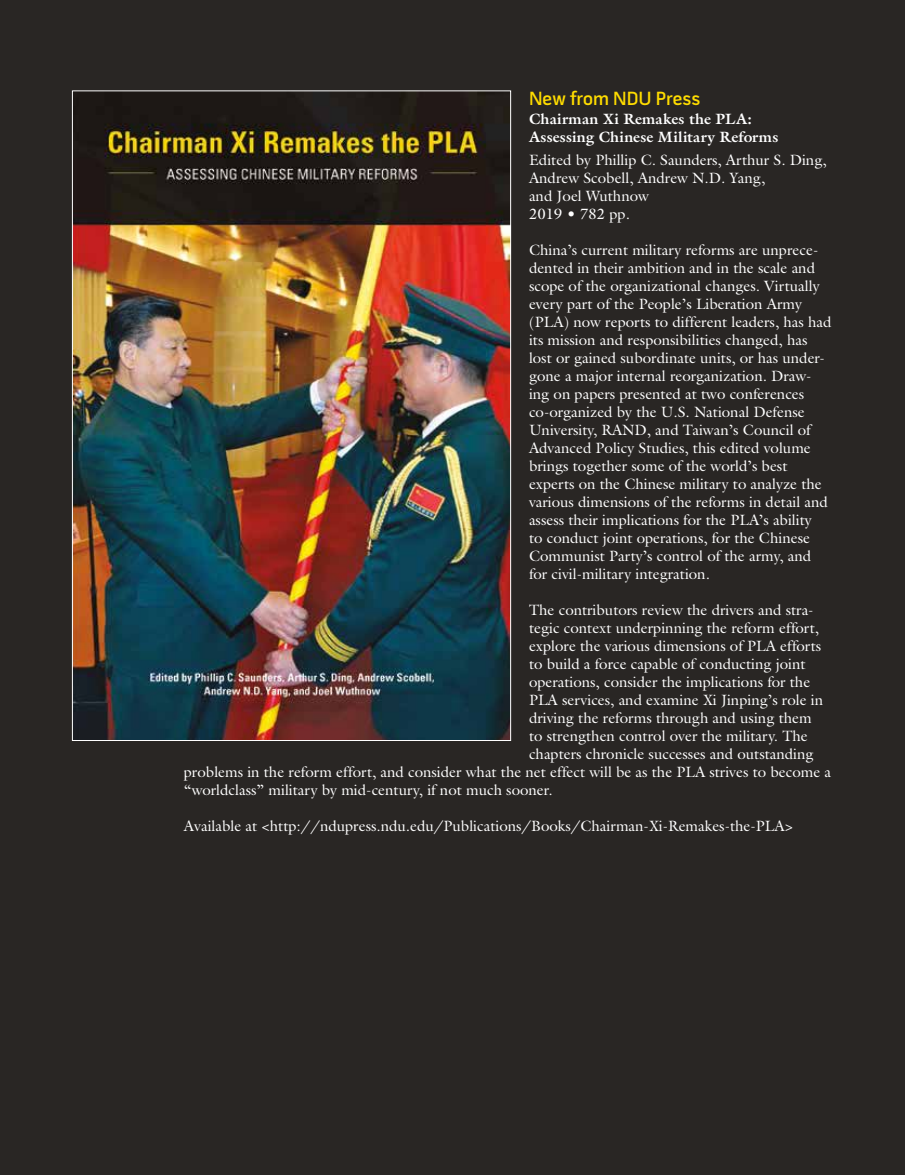
<style>
.page{position:relative;width:905px;height:1175px;background:#fff}
.page>*{position:absolute;margin:0;border:0;box-sizing:border-box;transform-origin:0 0}
.t1{font:600 19.5px "Pill Gothic 600 mg";color:#ffdc00}
.t2{font:15px/18px "Galliard Std";color:#fff}
.t3{font:700 15px/18px "Galliard Std";letter-spacing:.02em;color:#fff}
</style>
<div class="page">
<div style="left:0;top:0;width:904px;height:1174px;background:#292624"></div>
<img style="left:74px;top:92px;width:435px;height:647px">
<h1 class="t1" style="left:529px;top:90px;width:173px">New from NDU Press</h1>
<p class="t3" style="left:529px;top:110px;width:251px">Chairman Xi Remakes the PLA:<br>Assessing Chinese Military Reforms</p>
<p class="t2" style="left:529px;top:151px;width:299px">Edited by Phillip C. Saunders, Arthur S. Ding,<br>Andrew Scobell, Andrew N.D. Yang,<br>and Joel Wuthnow<br>2019 • 782 pp.</p>
<p class="t2" style="left:529px;top:241px;width:304px">China’s current military reforms are unprece&shy;dented in their ambition and in the scale and scope of the organizational changes. Virtually every part of the People’s Liberation Army (PLA) now reports to different leaders, has had its mission and responsibilities changed, has lost or gained subordinate units, or has under&shy;gone a major internal reorganization. Draw&shy;ing on papers presented at two conferences co-organized by the U.S. National Defense University, RAND, and Taiwan’s Council of Advanced Policy Studies, this edited volume brings together some of the world’s best experts on the Chinese military to analyze the various dimensions of the reforms in detail and assess their implications for the PLA’s ability<br>to conduct joint operations, for the Chinese Communist Party’s control of the army, and for civil-military integration.</p>
<p class="t2" style="left:529px;top:601px;width:286px">The contributors review the drivers and stra-</p>
<p class="t2" style="left:529px;top:619px;width:292px">tegic context underpinning the reform effort,</p>
<p class="t2" style="left:529px;top:637px;width:294px">explore the various dimensions of PLA efforts</p>
<p class="t2" style="left:529px;top:655px;width:278px">to build a force capable of conducting joint</p>
<p class="t2" style="left:529px;top:673px;width:283px">operations, consider the implications for the</p>
<p class="t2" style="left:529px;top:691px;width:296px">PLA services, and examine Xi Jinping’s role in</p>
<p class="t2" style="left:529px;top:709px;width:284px">driving the reforms through and using them</p>
<p class="t2" style="left:529px;top:727px;width:280px">to strengthen control over the military. The</p>
<p class="t2" style="left:529px;top:745px;width:286px">chapters chronicle successes and outstanding</p>
<p class="t2" style="left:184px;top:763px;width:648px">problems in the reform effort, and consider what the net effect will be as the PLA strives to become a</p>
<p class="t2" style="left:184px;top:781px;width:370px">“worldclass” military by mid-century, if not much sooner.</p>
<p class="t2" style="left:184px;top:817px;width:610px">Available at &lt;http://ndupress.ndu.edu/Publications/Books/Chairman-Xi-Remakes-the-PLA&gt;</p>
</div>
